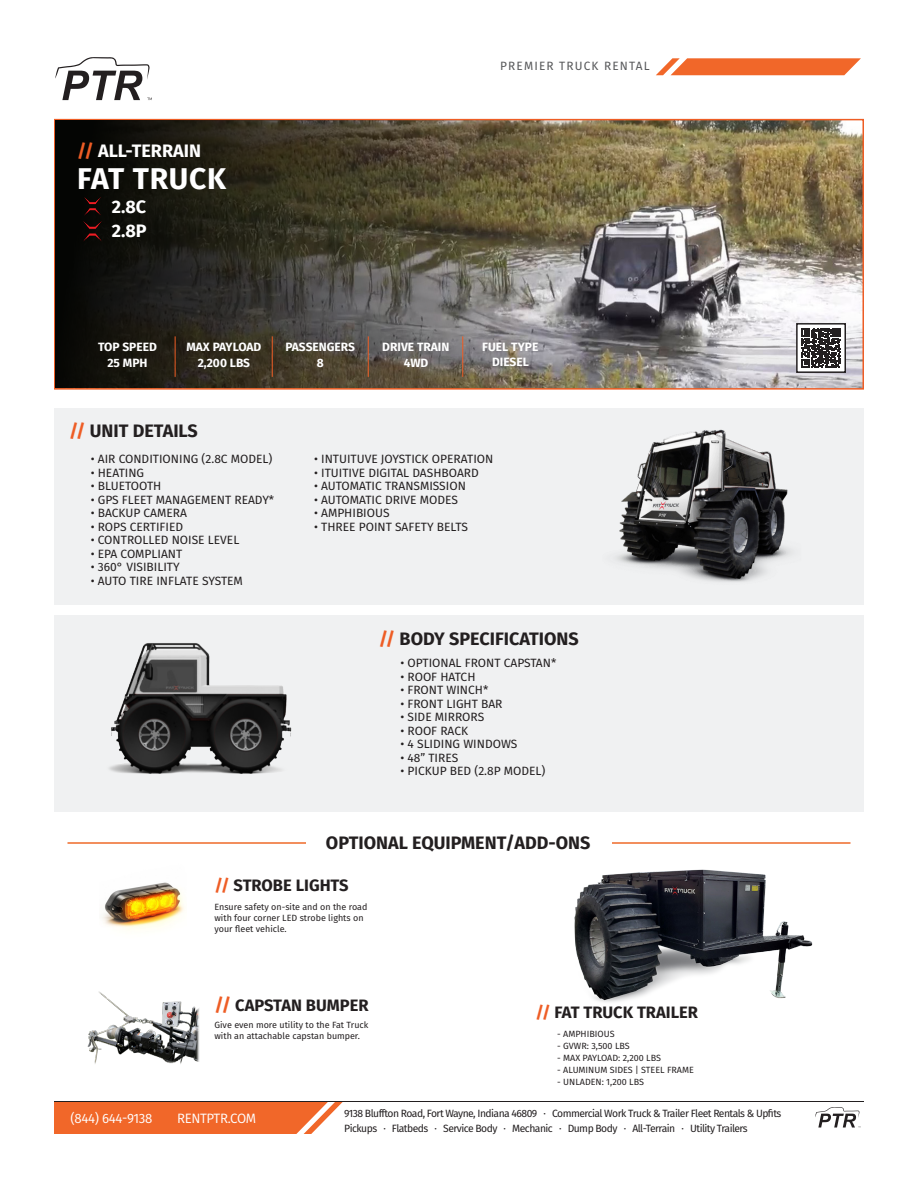
<style>
.page{position:relative;width:918px;height:1188px;background:#fff}
.page>*{position:absolute;margin:0;border:0;box-sizing:border-box;transform-origin:0 0}
.t1{font:700 30px "Fira Sans";letter-spacing:.02em;color:#fff}
.t2{font:700 18px "Fira Sans";color:#231f20}
.t3{font:700 18px "Fira Sans";color:#fff}
.t4{font:700 16.5px "Fira Sans";color:#231f20}
.t5{font:13.5px "Fira Sans";letter-spacing:-.025em;color:#fff}
.t6{font:12px "Fira Sans";color:#231f20}
.t7{font:700 12px "Fira Sans";color:#fff}
.t8{font:12px "Fira Sans";letter-spacing:.1em;color:#57585a}
.t9{font:10.5px "Fira Sans";letter-spacing:-.05em;color:#231f20}
.t10{font:9px/10.8px "Fira Sans";color:#231f20}
.s1{color:#ee5d25}
.s2{font-size:18px;color:#ee5d25}
</style>
<div class="page">
<svg style="left:54px;top:1102px;width:289px;height:32px;background:#f2733a"></svg>
<svg style="left:815px;top:1107px;width:46px;height:21px"></svg>
<svg style="left:656px;top:58px;width:205px;height:17px;background:#f27b45"></svg>
<hr style="left:54px;top:1101px;width:810px;height:1px;background:#231f20">
<svg style="left:55px;top:57px;width:97px;height:43px"></svg>
<img style="left:727px;top:122px;width:134px;height:265px">
<div style="left:54px;top:119px;width:810px;height:271px;border:2px solid #ee5d25"></div>
<svg style="left:56px;top:121px;width:671px;height:267px;background:#524e41"></svg>
<div style="left:54px;top:408px;width:810px;height:196px;background:#f0f1f2"></div>
<div style="left:54px;top:615px;width:810px;height:197px;background:#f0f1f2"></div>
<img style="left:616px;top:429px;width:176px;height:153px">
<img style="left:109px;top:643px;width:183px;height:131px">
<hr style="left:68px;top:842px;width:238px;height:2px;background:#ef6928">
<hr style="left:612px;top:842px;width:238px;height:2px;background:#ef6928">
<hr style="left:175px;top:336px;width:1px;height:41px;background:#ee5d25">
<img style="left:574px;top:869px;width:239px;height:133px">
<img style="left:102px;top:882px;width:82px;height:48px">
<hr style="left:272px;top:336px;width:1px;height:41px;background:#ee5d25">
<hr style="left:368px;top:336px;width:1px;height:41px;background:#ee5d25">
<hr style="left:462px;top:336px;width:1px;height:41px;background:#ee5d25">
<svg style="left:799px;top:326px;width:44px;height:44px"></svg>
<svg style="left:802px;top:329px;width:39px;height:38px"></svg>
<div style="left:796px;top:323px;width:50px;height:50px;border:2px solid #231f20"></div>
<img style="left:81px;top:196px;width:23px;height:20px">
<img style="left:80px;top:220px;width:24px;height:22px">
<img style="left:87px;top:991px;width:112px;height:73px">
<p class="t3" style="left:77px;top:136px;width:125px"><span class="s1">//</span> ALL-TERRAIN</p>
<p class="t1" style="left:77px;top:153px;width:150px">FAT TRUCK</p>
<p class="t3" style="left:112px;top:191px;width:36px">2.8C</p>
<p class="t3" style="left:112px;top:215px;width:36px">2.8P</p>
<p class="t8" style="left:500px;top:57px;width:151px">PREMIER TRUCK RENTAL</p>
<p class="t7" style="left:98px;top:337px;width:60px">TOP SPEED</p>
<p class="t7" style="left:107px;top:353px;width:42px">25 MPH</p>
<p class="t7" style="left:186px;top:336px;width:77px">MAX PAYLOAD</p>
<p class="t7" style="left:198px;top:353px;width:54px">2,200 LBS</p>
<p class="t7" style="left:285px;top:336px;width:71px">PASSENGERS</p>
<p class="t7" style="left:382px;top:336px;width:69px">DRIVE TRAIN</p>
<p class="t7" style="left:482px;top:336px;width:58px">FUEL TYPE</p>
<p class="t7" style="left:317px;top:353px;width:8px">8</p>
<p class="t7" style="left:404px;top:353px;width:26px">4WD</p>
<p class="t7" style="left:492px;top:352px;width:38px">DIESEL</p>
<p class="t2" style="left:69px;top:416px;width:130px"><span class="s1">//</span> UNIT DETAILS</p>
<p class="t6" style="left:91px;top:450px;width:183px">• AIR CONDITIONING (2.8C MODEL)</p>
<p class="t6" style="left:91px;top:464px;width:55px">• HEATING</p>
<p class="t6" style="left:91px;top:477px;width:72px">• BLUETOOTH</p>
<p class="t6" style="left:91px;top:491px;width:185px">• GPS FLEET MANAGEMENT READY*</p>
<p class="t6" style="left:91px;top:504px;width:98px">• BACKUP CAMERA</p>
<p class="t6" style="left:91px;top:518px;width:94px">• ROPS CERTIFIED</p>
<p class="t6" style="left:91px;top:531px;width:150px">• CONTROLLED NOISE LEVEL</p>
<p class="t6" style="left:91px;top:545px;width:93px">• EPA COMPLIANT</p>
<p class="t6" style="left:91px;top:558px;width:91px">• 360° VISIBILITY</p>
<p class="t6" style="left:91px;top:572px;width:154px">• AUTO TIRE INFLATE SYSTEM</p>
<p class="t6" style="left:314px;top:450px;width:181px">• INTUITUVE JOYSTICK OPERATION</p>
<p class="t6" style="left:314px;top:464px;width:166px">• ITUITIVE DIGITAL DASHBOARD</p>
<p class="t6" style="left:314px;top:477px;width:153px">• AUTOMATIC TRANSMISSION</p>
<p class="t6" style="left:314px;top:491px;width:145px">• AUTOMATIC DRIVE MODES</p>
<p class="t6" style="left:314px;top:504px;width:77px">• AMPHIBIOUS</p>
<p class="t6" style="left:314px;top:518px;width:155px">• THREE POINT SAFETY BELTS</p>
<p class="t2" style="left:379px;top:624px;width:202px"><span class="s1">//</span> BODY SPECIFICATIONS</p>
<p class="t6" style="left:400px;top:654px;width:157px">• OPTIONAL FRONT CAPSTAN*</p>
<p class="t6" style="left:400px;top:667px;width:76px">• ROOF HATCH</p>
<p class="t6" style="left:400px;top:681px;width:89px">• FRONT WINCH*</p>
<p class="t6" style="left:400px;top:694px;width:103px">• FRONT LIGHT BAR</p>
<p class="t6" style="left:400px;top:708px;width:85px">• SIDE MIRRORS</p>
<p class="t6" style="left:400px;top:721px;width:69px">• ROOF RACK</p>
<p class="t6" style="left:400px;top:735px;width:118px">• 4 SLIDING WINDOWS</p>
<p class="t6" style="left:400px;top:748px;width:59px">• 48” TIRES</p>
<p class="t6" style="left:400px;top:762px;width:147px">• PICKUP BED (2.8P MODEL)</p>
<p class="t2" style="left:326px;top:828px;width:266px">OPTIONAL EQUIPMENT/ADD-ONS</p>
<p class="t4" style="left:214px;top:871px;width:136px"><span class="s1">//</span> STROBE LIGHTS</p>
<p class="t10" style="left:214px;top:901px;width:154px">Ensure safety on-site and on the road with four corner LED strobe lights on your fleet vehicle.</p>
<p class="t4" style="left:214px;top:991px;width:156px"><span class="s2">//</span> CAPSTAN BUMPER</p>
<p class="t10" style="left:214px;top:1020px;width:155px">Give even more utility to the Fat Truck with an attachable capstan bumper.</p>
<p class="t4" style="left:536px;top:999px;width:164px"><span class="s1">//</span> FAT TRUCK TRAILER</p>
<p class="t10" style="left:557px;top:1028px;width:59px">- AMPHIBIOUS</p>
<p class="t10" style="left:557px;top:1052px;width:105px">- MAX PAYLOAD: 2,200 LBS</p>
<p class="t10" style="left:557px;top:1040px;width:74px">- GVWR: 3,500 LBS</p>
<p class="t10" style="left:557px;top:1064px;width:138px">- ALUMINUM SIDES | STEEL FRAME</p>
<p class="t10" style="left:557px;top:1076px;width:88px">- UNLADEN: 1,200 LBS</p>
<p class="t5" style="left:71px;top:1108px;width:83px">(844) 644-9138</p>
<p class="t5" style="left:177px;top:1108px;width:81px">RENTPTR.COM</p>
<p class="t9" style="left:344px;top:1106px;width:439px">9138 Bluffton Road, Fort Wayne, Indiana 46809 · Commercial Work Truck &amp; Trailer Fleet Rentals &amp; Upfits</p>
<p class="t9" style="left:344px;top:1120px;width:405px">Pickups · Flatbeds · Service Body · Mechanic · Dump Body · All-Terrain · Utility Trailers</p>
</div>
